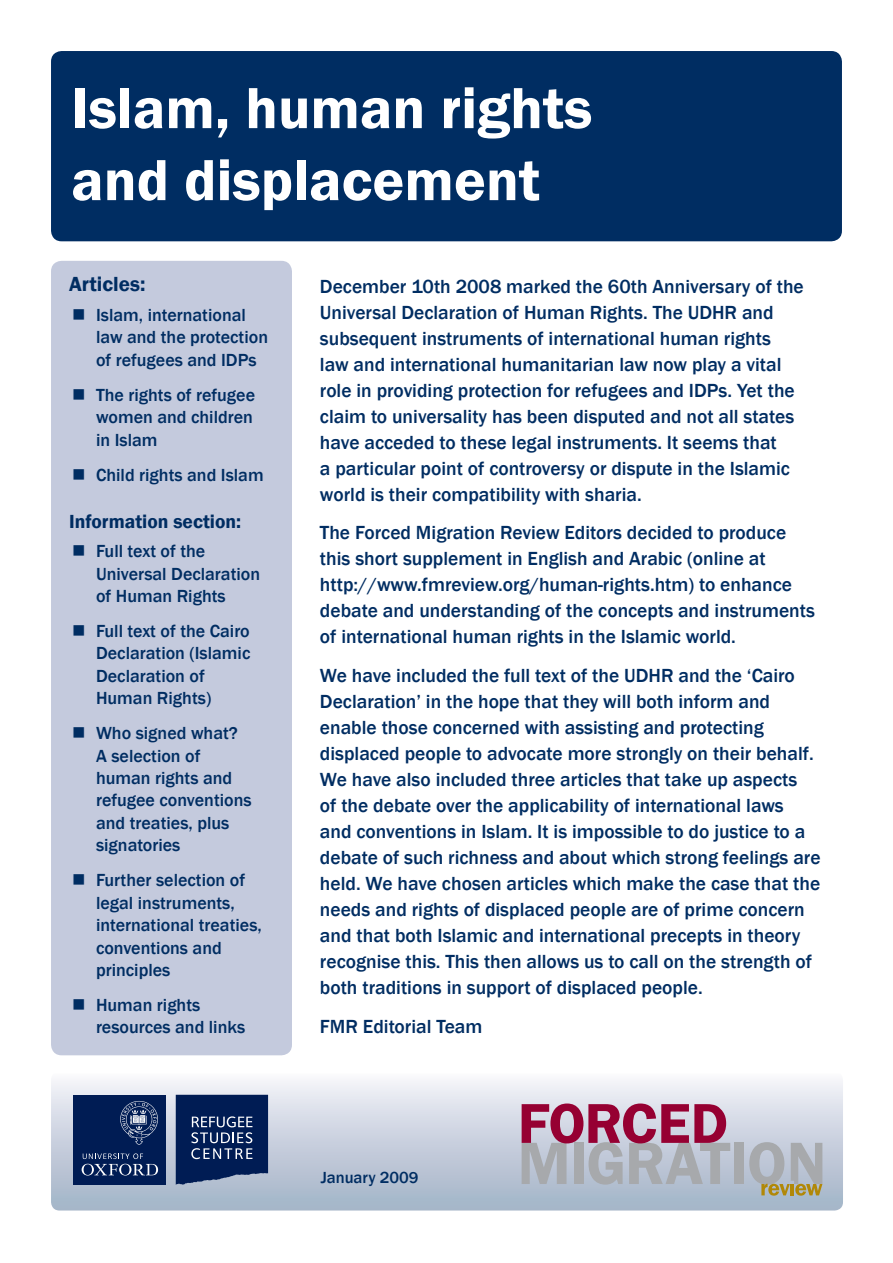
<style>
.page{position:relative;width:893px;height:1263px;background:#fff}
.page>*{position:absolute;margin:0;border:0;box-sizing:border-box;transform-origin:0 0}
.t1{font:600 60px/72px "Franklin Gothic";color:#fff}
.t2{font:600 21px "Franklin Gothic";color:#002d62}
.t3{font:500 19.5px/26px "Franklin Gothic";color:#002d62}
.t4{font:600 19.5px "Franklin Gothic";color:#002d62}
.t5{font:500 18px/22.4px "Franklin Gothic";color:#002d62}
.t6{font:500 16.5px "Franklin Gothic";color:#002d62}
</style>
<div class="page">
<div style="left:51px;top:261px;width:241px;height:794px;background:#c4cadd;border-radius:11px"></div>
<div style="left:51px;top:1071px;width:792px;height:139px;background:linear-gradient(to bottom,#f6f5fa,#9fb0c5);border-radius:9px"></div>
<div style="left:51px;top:51px;width:791px;height:190px;background:#002d62;border-radius:11px"></div>
<div style="left:734px;top:1143px;width:10px;height:41px;background:#a7a9ac"></div>
<svg style="left:749px;top:1142px;width:73px;height:54px;background:#b0b1ac"></svg>
<svg style="left:522px;top:1103px;width:208px;height:81px;background:#b08ba0"></svg>
<svg style="left:176px;top:1095px;width:92px;height:90px;background:#20396a"></svg>
<div style="left:74px;top:1095px;width:92px;height:90px;background:#001c54"></div>
<svg style="left:82px;top:1153px;width:76px;height:22px"></svg>
<svg style="left:120px;top:1101px;width:38px;height:44px"></svg>
<h1 class="t1" style="left:71px;top:73px;width:523px">Islam, human rights and displacement</h1>
<p class="t2" style="left:69px;top:271px;width:78px">Articles:</p>
<p class="t5" style="left:96px;top:304px;width:174px;text-indent:-24px">■ Islam, international law and the protection of refugees and IDPs</p>
<p class="t5" style="left:96px;top:384px;width:161px;text-indent:-24px">■ The rights of refugee women and children in Islam</p>
<p class="t5" style="left:72px;top:464px;width:193px">■ Child rights and Islam</p>
<p class="t4" style="left:69px;top:509px;width:174px">Information section:</p>
<p class="t5" style="left:96px;top:540px;width:166px;text-indent:-24px">■ Full text of the<br>Universal Declaration of Human Rights</p>
<p class="t5" style="left:96px;top:620px;width:156px;text-indent:-24px">■ Full text of the Cairo<br>Declaration (Islamic<br>Declaration of<br>Human Rights)</p>
<p class="t5" style="left:96px;top:722px;width:157px;text-indent:-24px">■ Who signed what?<br>A selection of human rights and refugee conventions and treaties, plus signatories</p>
<p class="t5" style="left:96px;top:869px;width:167px;text-indent:-24px">■ Further selection of legal instruments, international treaties, conventions and principles</p>
<p class="t5" style="left:96px;top:994px;width:151px;text-indent:-24px">■ Human rights resources and links</p>
<p class="t3" style="left:320px;top:273px;width:485px">December 10th 2008 marked the 60th Anniversary of the Universal Declaration of Human Rights. The UDHR and subsequent instruments of international human rights law and international humanitarian law now play a vital role in providing protection for refugees and IDPs. Yet the claim to universality has been disputed and not all states have acceded to these legal instruments. It seems that<br>a particular point of controversy or dispute in the Islamic world is their compatibility with sharia.</p>
<p class="t3" style="left:320px;top:520px;width:496px">The Forced Migration Review Editors decided to produce this short supplement in English and Arabic (online at http://www.fmreview.org/human-rights.htm) to enhance debate and understanding of the concepts and instruments of international human rights in the Islamic world.</p>
<p class="t3" style="left:320px;top:663px;width:502px">We have included the full text of the UDHR and the ‘Cairo Declaration’ in the hope that they will both inform and enable those concerned with assisting and protecting displaced people to advocate more strongly on their behalf.<br>We have also included three articles that take up aspects<br>of the debate over the applicability of international laws<br>and conventions in Islam. It is impossible to do justice to a debate of such richness and about which strong feelings are held. We have chosen articles which make the case that the needs and rights of displaced people are of prime concern and that both Islamic and international precepts in theory recognise this. This then allows us to call on the strength of both traditions in support of displaced people.</p>
<p class="t3" style="left:320px;top:1014px;width:164px">FMR Editorial Team</p>
<p class="t6" style="left:321px;top:1168px;width:99px">January 2009</p>
</div>
